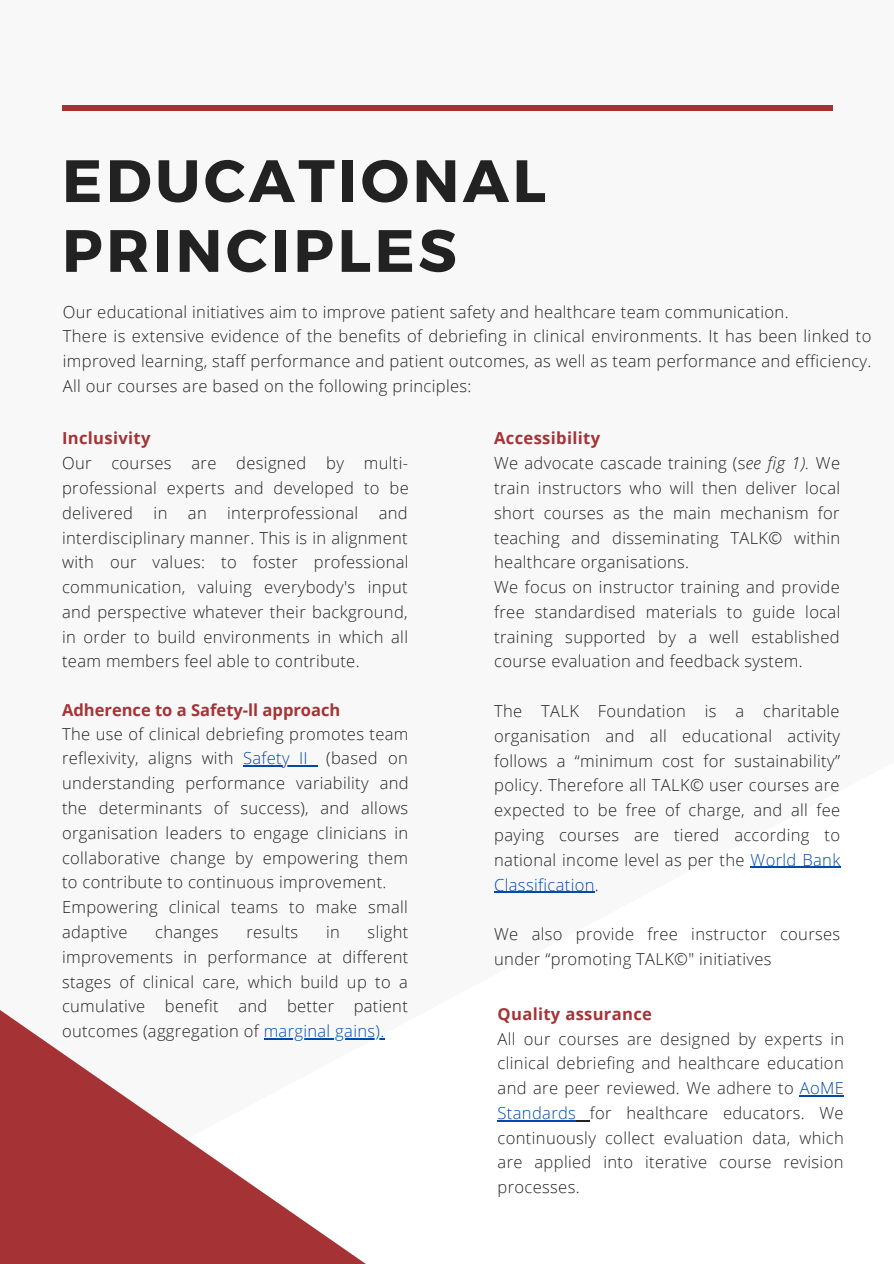
<style>
.page{position:relative;width:894px;height:1264px;background:#fff}
.page>*{position:absolute;margin:0;border:0;box-sizing:border-box;transform-origin:0 0}
.t1{font:700 59.55px/69.8px "Montserrat";letter-spacing:.06em;color:#222}
.t2{font:300 16.5px/24.8px "Open Sans";letter-spacing:.02em;color:#222;text-align:justify}
.t3{font:700 16.5px "Open Sans";letter-spacing:.02em;color:#a53335}
.t4{font:700 16.5px "Open Sans";color:#a53335}
.s1{color:#004aad}
.s2{font-style:italic}
</style>
<div class="page">
<svg style="left:0;top:1010px;width:385px;height:253px"></svg>
<hr style="left:750px;top:866px;width:90px;height:2px;background:#004aad">
<hr style="left:494px;top:891px;width:100px;height:1px;background:#004aad">
<div style="left:62px;top:105px;width:770px;height:6px;background:#a53335"></div>
<hr style="left:799px;top:1095px;width:44px;height:1px;background:#004aad">
<hr style="left:497px;top:1119px;width:79px;height:2px;background:#004aad">
<svg style="left:576px;top:1120px;width:13px;height:1px"></svg>
<hr style="left:243px;top:765px;width:65px;height:1px;background:#004aad">
<hr style="left:263px;top:1038px;width:121px;height:1px;background:#004aad">
<p class="t1" style="left:62px;top:143px;width:485px">EDUCATIONAL<br>PRINCIPLES</p>
<p class="t2" style="left:63px;top:299px;width:727px">Our educational initiatives aim to improve patient safety and healthcare team communication.</p>
<p class="t2" style="left:63px;top:323px;width:809px">There is extensive evidence of the benefits of debriefing in clinical environments. It has been linked to improved learning, staff performance and patient outcomes, as well as team performance and efficiency.<br>All our courses are based on the following principles:</p>
<p class="t3" style="left:62px;top:427px;width:90px">Inclusivity</p>
<p class="t2" style="left:62px;top:450px;width:348px">Our courses are designed by multi&shy;professional experts and developed to be delivered in an interprofessional and interdisciplinary manner. This is in alignment with our values: to foster professional communication, valuing everybody's input and perspective whatever their background, in order to build environments in which all team members feel able to contribute.</p>
<p class="t4" style="left:62px;top:698px;width:280px">Adherence to a Safety-ll approach</p>
<p class="t2" style="left:62px;top:721px;width:348px">The use of clinical debriefing promotes team reflexivity, aligns with <span class="s1">Safety II</span> (based on understanding performance variability and the determinants of success), and allows organisation leaders to engage clinicians in collaborative change by empowering them to contribute to continuous improvement.</p>
<p class="t2" style="left:62px;top:894px;width:347px">Empowering clinical teams to make small adaptive</p>
<p class="t2" style="left:62px;top:919px;width:348px;text-indent:305px">slight improvements in performance at different stages of clinical care, which build up to a cumulative benefit and better patient outcomes (aggregation of <span class="s1">marginal gains).</span></p>
<p class="t2" style="left:155px;top:919px;width:65px">changes</p>
<p class="t2" style="left:246px;top:919px;width:53px">results</p>
<p class="t2" style="left:326px;top:919px;width:15px">in</p>
<p class="t3" style="left:494px;top:427px;width:107px">Accessibility</p>
<p class="t2" style="left:494px;top:450px;width:347px">We advocate cascade training (s<span class="s2">ee fig 1).</span> We train instructors who will then deliver local short courses as the main mechanism for teaching and disseminating TALK© within healthcare organisations.</p>
<p class="t2" style="left:494px;top:574px;width:347px">We focus on instructor training and provide free standardised materials to guide local training supported by a well established course evaluation and feedback system.</p>
<p class="t2" style="left:494px;top:698px;width:347px">The TALK Foundation is a charitable organisation and all educational activity follows a “minimum cost for sustainability” policy. Therefore all TALK© user courses are expected to be free of charge, and all fee paying courses are tiered according to national income level as per the <span class="s1">World Bank Classification</span>.</p>
<p class="t2" style="left:494px;top:921px;width:347px">We also provide free instructor courses under “promoting TALK©" initiatives</p>
<p class="t3" style="left:497px;top:1002px;width:156px">Quality assurance</p>
<p class="t2" style="left:497px;top:1025px;width:348px">All our courses are designed by experts in clinical debriefing and healthcare education and are peer reviewed. We adhere to <span class="s1">AoME Standards</span> for healthcare educators. We continuously collect evaluation data, which are applied into iterative course revision processes.</p>
</div>
